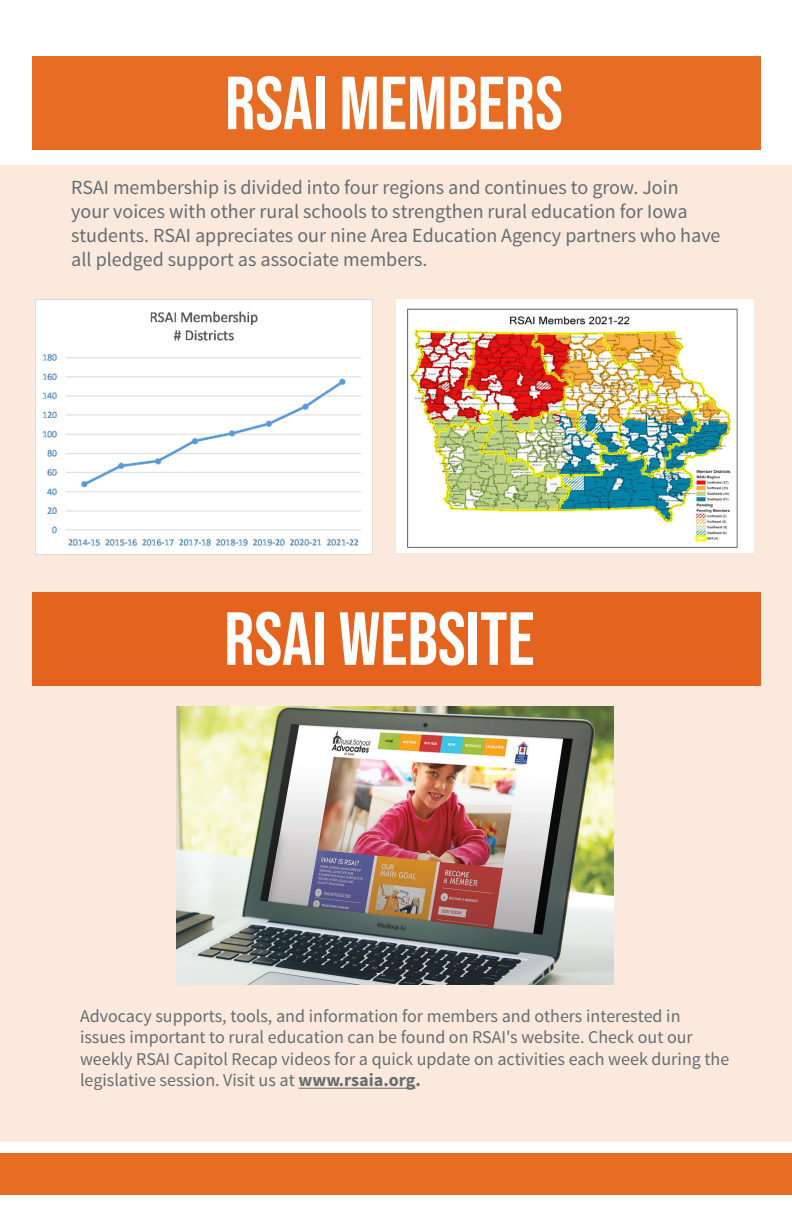
<style>
.page{position:relative;width:792px;height:1224px;background:#fff}
.page>*{position:absolute;margin:0;border:0;box-sizing:border-box;transform-origin:0 0}
.Header_56_Gray{font:75px "Bebas Neue";color:#fff}
.Content_9_Gray{font:20px/24px "Source Sans Pro";color:#666d6f}
.Content_9_Gray-2{font:18px/21.6px "Source Sans Pro";color:#666d6f}
.s1{font-weight:700}
</style>
<div class="page">
<div style="left:0;top:166px;width:792px;height:976px;background:#fbe9de"></div>
<img style="left:397px;top:300px;width:356px;height:253px">
<hr style="left:299px;top:1088px;width:116px;height:1px;background:#666d6f">
<img style="left:36px;top:300px;width:336px;height:254px">
<img style="left:176px;top:707px;width:437px;height:278px">
<div style="left:0;top:1154px;width:792px;height:41px;background:#e76d24"></div>
<div style="left:32px;top:56px;width:728px;height:94px;background:#e76d24"></div>
<div style="left:32px;top:592px;width:728px;height:93px;background:#e3631f"></div>
<p class="Header_56_Gray" style="left:225px;top:61px;width:339px">RSAI MEMBERS</p>
<p class="Content_9_Gray" style="left:71px;top:175px;width:651px">RSAI membership is divided into four regions and continues to grow. Join your voices with other rural schools to strengthen rural education for Iowa students. RSAI appreciates our nine Area Education Agency partners who have all pledged support as associate members.</p>
<p class="Header_56_Gray" style="left:224px;top:596px;width:312px">RSAI WEBSITE</p>
<p class="Content_9_Gray-2" style="left:80px;top:1005px;width:651px">Advocacy supports, tools, and information for members and others interested in issues important to rural education can be found on RSAI's website. Check out our weekly RSAI Capitol Recap videos for a quick update on activities each week during the legislative session. Visit us at <span class="s1">www.rsaia.org.</span></p>
</div>
